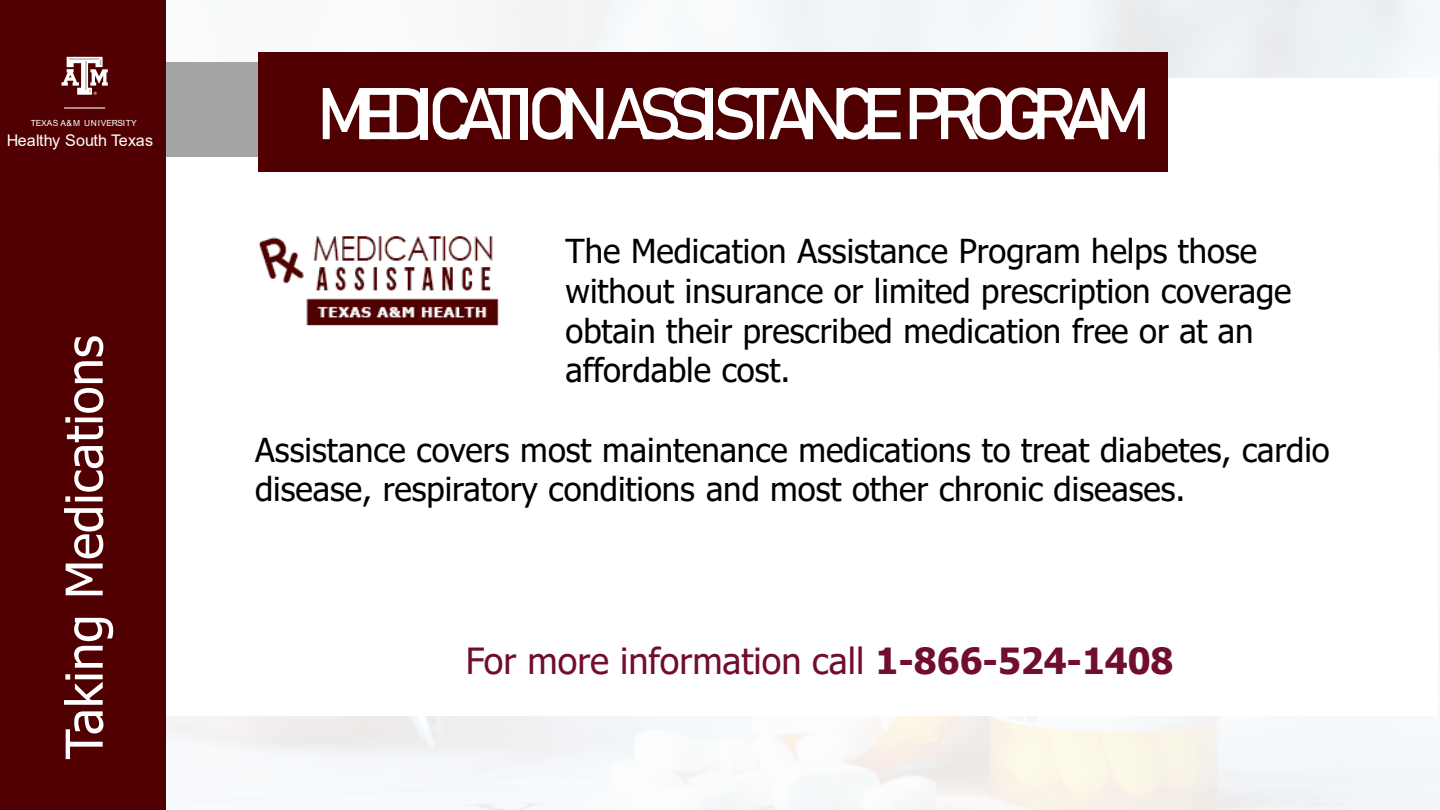
<style>
.page{position:relative;width:1440px;height:810px;background:#fff}
.page>*{position:absolute;margin:0;border:0;box-sizing:border-box;transform-origin:0 0}
.t1{font:72px "Bahnschrift";letter-spacing:-.2em;color:#fff}
.t2{font:51px "Tahoma";color:#fff}
.t3{font:36px "Tahoma";color:#710d31}
.t4{font:33px/39.6px "Tahoma";color:#000}
.t5{font:16.05px "Arial";letter-spacing:.005em;color:#fff}
.t6{font:8.4px "Arial";letter-spacing:.015em;color:#fff}
.s1{font-weight:700}
</style>
<div class="page">
<div style="left:0;top:0;width:1440px;height:810px;background:#fff;opacity:.9"></div>
<div style="left:162px;top:79px;width:1276px;height:637px;background:#fff"></div>
<img style="left:258px;top:236px;width:241px;height:90px">
<div style="left:166px;top:62px;width:94px;height:95px;background:#a3a5a7"></div>
<div style="left:0;top:0;width:165px;height:810px;background:#500000"></div>
<div style="left:0;top:0;width:166px;height:810px;border:1px solid #500000"></div>
<div style="left:258px;top:53px;width:909px;height:119px;background:#500000"></div>
<hr style="left:64px;top:107px;width:41px;height:2px;background:#fff">
<svg style="left:62px;top:57px;width:46px;height:38px"></svg>
<p class="t6" style="left:31px;top:118px;width:108px">TEXAS A&amp;M UNIVERSITY</p>
<p class="t5" style="left:7px;top:129px;width:148px">Healthy South Texas</p>
<p class="t2" style="left:50px;top:759px;width:425px;rotate:-90deg">Taking Medications</p>
<p class="t1" style="left:316px;top:68px;width:836px">MEDICATIONASSISTANCEPROGRAM</p>
<p class="t4" style="left:566px;top:234px;width:727px">The Medication Assistance Program helps those without insurance or limited prescription coverage obtain their prescribed medication free or at an affordable cost.</p>
<p class="t4" style="left:255px;top:432px;width:1076px">Assistance covers most maintenance medications to treat diabetes, cardio disease, respiratory conditions and most other chronic diseases.</p>
<p class="t3" style="left:466px;top:636px;width:709px">For more information call <span class="s1">1-866-524-1408</span></p>
</div>
